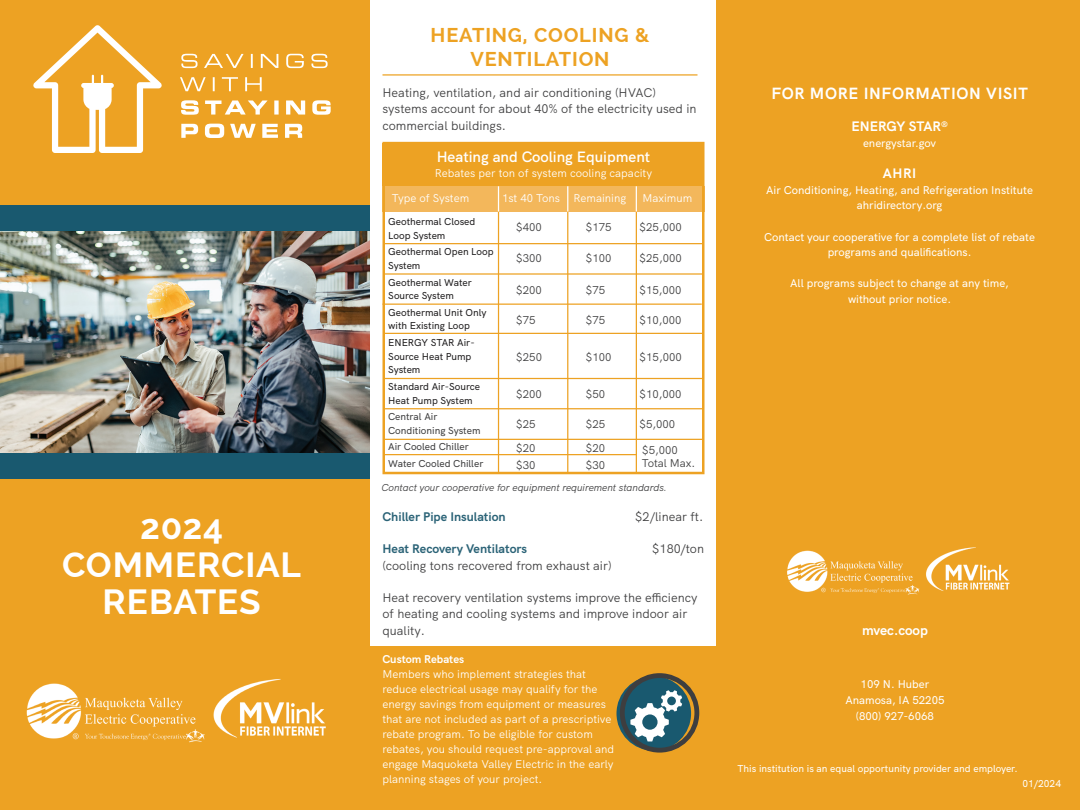
<style>
.page{position:relative;width:1080px;height:810px;background:#fff}
.page>*{position:absolute;margin:0;border:0;box-sizing:border-box;transform-origin:0 0}
.t1{font:700 35px/37.5px "Raleway";letter-spacing:.02em;color:#fff;text-align:center}
.t2{font:700 20px/24px "Raleway";letter-spacing:.04em;color:#eda223;text-align:center}
.t3{font:700 16.25px "HK Grotesk";letter-spacing:.04em;color:#fff}
._2022_Brochure_Body_Text{font:600 15px "HK Grotesk";color:#fff}
.t4{font:700 13.75px "HK Grotesk";color:#fff}
._2022_Brochure_Body_Text-2{font:12.5px/16.2px "HK Grotesk";color:#3e3e3f}
._2022_Brochure_Body_Text-3{font:700 12.5px "HK Grotesk";color:#2b6377}
._2022_Brochure_Body_Text-4{font:11.25px/15px "HK Grotesk";color:#fff}
.t5{font:500 11.25px/15.6px "HK Grotesk";color:#fff;text-align:center}
._2022_Brochure_Body_Text-5{font:11.25px "HK Grotesk";color:#3e3e3f}
._2022_Brochure_Body_Text-6{font:700 11.25px "HK Grotesk";color:#fff}
._2022_Brochure_Body_Text-7{font:500 10px/13.8px "HK Grotesk";color:#201e1f}
.t6{font:500 10px "HK Grotesk";color:#fff}
._2022_Brochure_Body_Text-8{font:500 10px/13.8px "HK Grotesk";color:#3e3e3f}
.t7{font:italic 10px "HK Grotesk";color:#3e3e3f}
</style>
<div class="page">
<div style="left:0;top:0;width:370px;height:810px;background:#eda223"></div>
<img style="left:26px;top:679px;width:300px;height:64px">
<svg style="left:33px;top:25px;width:298px;height:128px"></svg>
<img style="left:0;top:219px;width:370px;height:235px">
<div style="left:0;top:454px;width:370px;height:25px;background:#19596f"></div>
<div style="left:0;top:205px;width:369px;height:25px;background:#19596f"></div>
<div style="left:349px;top:646px;width:378px;height:164px;background:#eda223"></div>
<div style="left:716px;top:0;width:364px;height:810px;background:#eda223"></div>
<hr style="left:382px;top:74px;width:316px;height:2px;background:#eda223">
<hr style="left:567px;top:180px;width:1px;height:293px;background:#eda223">
<hr style="left:636px;top:182px;width:1px;height:291px;background:#eda223">
<hr style="left:498px;top:182px;width:1px;height:291px;background:#eda223">
<div style="left:382px;top:143px;width:321px;height:44px;background:#eda223"></div>
<div style="left:382px;top:186px;width:323px;height:25px;background:#f3b75b"></div>
<div style="left:382px;top:142px;width:323px;height:332px;border:2px solid #eda223"></div>
<svg style="left:498px;top:186px;width:1px;height:25px"></svg>
<svg style="left:567px;top:186px;width:1px;height:25px"></svg>
<svg style="left:636px;top:186px;width:1px;height:25px"></svg>
<hr style="left:384px;top:243px;width:320px;height:1px;background:#eda223">
<hr style="left:383px;top:273px;width:320px;height:2px;background:#eda223">
<hr style="left:382px;top:304px;width:320px;height:1px;background:#eda223">
<hr style="left:383px;top:333px;width:320px;height:1px;background:#eda223">
<hr style="left:384px;top:378px;width:319px;height:1px;background:#eda223">
<hr style="left:383px;top:408px;width:320px;height:1px;background:#eda223">
<hr style="left:383px;top:439px;width:320px;height:1px;background:#eda223">
<hr style="left:384px;top:454px;width:252px;height:1px;background:#eda223">
<svg style="left:616px;top:676px;width:75px;height:75px"></svg>
<div style="left:620px;top:673px;width:79px;height:80px;border:5px solid #3e3e3f;border-radius:50%"></div>
<svg style="left:630px;top:690px;width:52px;height:52px;background:#759aa6"></svg>
<div style="left:642px;top:714px;width:16px;height:16px;background:#19596f;border-radius:50%"></div>
<div style="left:667px;top:697px;width:9px;height:8px;background:#19596f;border-radius:50%"></div>
<img style="left:787px;top:547px;width:223px;height:48px">
<p class="t1" style="left:62px;top:508px;width:241px">2024<br>COMMERCIAL<br>REBATES</p>
<p class="t2" style="left:431px;top:23px;width:220px">HEATING, COOLING &amp;<br>VENTILATION</p>
<p class="_2022_Brochure_Body_Text-2" style="left:382px;top:84px;width:316px">Heating, ventilation, and air conditioning (HVAC) systems account for about 40% of the electricity used in commercial buildings.</p>
<p class="_2022_Brochure_Body_Text" style="left:437px;top:145px;width:215px">Heating and Cooling Equipment</p>
<p class="_2022_Brochure_Body_Text-4" style="left:435px;top:165px;width:219px">Rebates per ton of system cooling capacity</p>
<p class="_2022_Brochure_Body_Text-4" style="left:392px;top:190px;width:79px">Type of System</p>
<p class="_2022_Brochure_Body_Text-4" style="left:502px;top:190px;width:60px">1st 40 Tons</p>
<p class="_2022_Brochure_Body_Text-4" style="left:574px;top:190px;width:54px">Remaining</p>
<p class="_2022_Brochure_Body_Text-4" style="left:643px;top:190px;width:51px">Maximum</p>
<p class="_2022_Brochure_Body_Text-5" style="left:516px;top:218px;width:28px">$400</p>
<p class="_2022_Brochure_Body_Text-5" style="left:585px;top:218px;width:28px">$175</p>
<p class="_2022_Brochure_Body_Text-5" style="left:639px;top:218px;width:44px">$25,000</p>
<p class="_2022_Brochure_Body_Text-5" style="left:516px;top:250px;width:28px">$300</p>
<p class="_2022_Brochure_Body_Text-5" style="left:585px;top:250px;width:28px">$100</p>
<p class="_2022_Brochure_Body_Text-5" style="left:639px;top:250px;width:44px">$25,000</p>
<p class="_2022_Brochure_Body_Text-5" style="left:516px;top:281px;width:28px">$200</p>
<p class="_2022_Brochure_Body_Text-5" style="left:585px;top:281px;width:21px">$75</p>
<p class="_2022_Brochure_Body_Text-5" style="left:639px;top:281px;width:44px">$15,000</p>
<p class="_2022_Brochure_Body_Text-5" style="left:516px;top:311px;width:21px">$75</p>
<p class="_2022_Brochure_Body_Text-5" style="left:585px;top:311px;width:21px">$75</p>
<p class="_2022_Brochure_Body_Text-5" style="left:639px;top:311px;width:44px">$10,000</p>
<p class="_2022_Brochure_Body_Text-5" style="left:516px;top:348px;width:28px">$250</p>
<p class="_2022_Brochure_Body_Text-5" style="left:585px;top:348px;width:28px">$100</p>
<p class="_2022_Brochure_Body_Text-5" style="left:639px;top:348px;width:44px">$15,000</p>
<p class="_2022_Brochure_Body_Text-5" style="left:516px;top:385px;width:28px">$200</p>
<p class="_2022_Brochure_Body_Text-5" style="left:585px;top:385px;width:21px">$50</p>
<p class="_2022_Brochure_Body_Text-5" style="left:639px;top:385px;width:44px">$10,000</p>
<p class="_2022_Brochure_Body_Text-5" style="left:516px;top:416px;width:21px">$25</p>
<p class="_2022_Brochure_Body_Text-5" style="left:585px;top:416px;width:21px">$25</p>
<p class="_2022_Brochure_Body_Text-5" style="left:639px;top:416px;width:38px">$5,000</p>
<p class="_2022_Brochure_Body_Text-5" style="left:516px;top:439px;width:21px">$20</p>
<p class="_2022_Brochure_Body_Text-5" style="left:585px;top:439px;width:21px">$20</p>
<p class="_2022_Brochure_Body_Text-5" style="left:516px;top:456px;width:21px">$30</p>
<p class="_2022_Brochure_Body_Text-5" style="left:585px;top:456px;width:21px">$30</p>
<p class="_2022_Brochure_Body_Text-7" style="left:388px;top:214px;width:89px">Geothermal Closed<br>Loop System</p>
<p class="_2022_Brochure_Body_Text-7" style="left:388px;top:244px;width:107px">Geothermal Open Loop<br>System</p>
<p class="_2022_Brochure_Body_Text-7" style="left:388px;top:274px;width:85px">Geothermal Water<br>Source System</p>
<p class="_2022_Brochure_Body_Text-7" style="left:388px;top:304px;width:100px">Geothermal Unit Only with Existing Loop</p>
<p class="_2022_Brochure_Body_Text-7" style="left:388px;top:335px;width:88px">ENERGY STAR Air-<br>Source Heat Pump<br>System</p>
<p class="_2022_Brochure_Body_Text-7" style="left:388px;top:379px;width:93px">Standard Air-Source<br>Heat Pump System</p>
<p class="_2022_Brochure_Body_Text-8" style="left:388px;top:409px;width:94px">Central Air<br>Conditioning System</p>
<p class="_2022_Brochure_Body_Text-8" style="left:388px;top:439px;width:82px">Air Cooled Chiller</p>
<p class="_2022_Brochure_Body_Text-8" style="left:388px;top:456px;width:97px">Water Cooled Chiller</p>
<p class="_2022_Brochure_Body_Text-5" style="left:642px;top:442px;width:38px">$5,000</p>
<p class="_2022_Brochure_Body_Text-5" style="left:642px;top:454px;width:55px">Total Max.</p>
<p class="t7" style="left:382px;top:480px;width:287px">Contact your cooperative for equipment requirement standards.</p>
<p class="_2022_Brochure_Body_Text-3" style="left:382px;top:507px;width:125px">Chiller Pipe Insulation</p>
<p class="_2022_Brochure_Body_Text-2" style="left:635px;top:507px;width:70px">$2/linear ft.</p>
<p class="_2022_Brochure_Body_Text-3" style="left:382px;top:539px;width:146px">Heat Recovery Ventilators</p>
<p class="_2022_Brochure_Body_Text-2" style="left:652px;top:540px;width:54px">$180/ton</p>
<p class="_2022_Brochure_Body_Text-2" style="left:382px;top:556px;width:231px">(cooling tons recovered from exhaust air)</p>
<p class="_2022_Brochure_Body_Text-2" style="left:382px;top:589px;width:316px">Heat recovery ventilation systems improve the efficiency of heating and cooling systems and improve indoor air quality.</p>
<p class="_2022_Brochure_Body_Text-6" style="left:382px;top:650px;width:83px">Custom Rebates</p>
<p class="_2022_Brochure_Body_Text-4" style="left:382px;top:666px;width:233px">Members who implement strategies that reduce electrical usage may qualify for the energy savings from equipment or measures that are not included as part of a prescriptive rebate program. To be eligible for custom rebates, you should request pre-approval and engage Maquoketa Valley Electric in the early planning stages of your project.</p>
<p class="t3" style="left:771px;top:81px;width:258px">FOR MORE INFORMATION VISIT</p>
<p class="t4" style="left:851px;top:116px;width:98px">ENERGY STAR<sup>®</sup></p>
<p class="t5" style="left:863px;top:134px;width:75px">energystar.gov</p>
<p class="t4" style="left:883px;top:163px;width:35px">AHRI</p>
<p class="t5" style="left:766px;top:181px;width:268px">Air Conditioning, Heating, and Refrigeration Institute</p>
<p class="t5" style="left:857px;top:197px;width:87px">ahridirectory.org</p>
<p class="t5" style="left:764px;top:228px;width:272px">Contact your cooperative for a complete list of rebate programs and qualifications.</p>
<p class="t5" style="left:790px;top:275px;width:220px">All programs subject to change at any time, without prior notice.</p>
<p class="t4" style="left:862px;top:620px;width:67px">mvec.coop</p>
<p class="t5" style="left:861px;top:675px;width:70px">109 N. Huber</p>
<p class="t5" style="left:845px;top:691px;width:101px">Anamosa, IA 52205</p>
<p class="t5" style="left:856px;top:707px;width:80px">(800) 927-6068</p>
<p class="t6" style="left:738px;top:760px;width:282px">This institution is an equal opportunity provider and employer.</p>
<p class="t6" style="left:1022px;top:776px;width:40px">01/2024</p>
</div>
